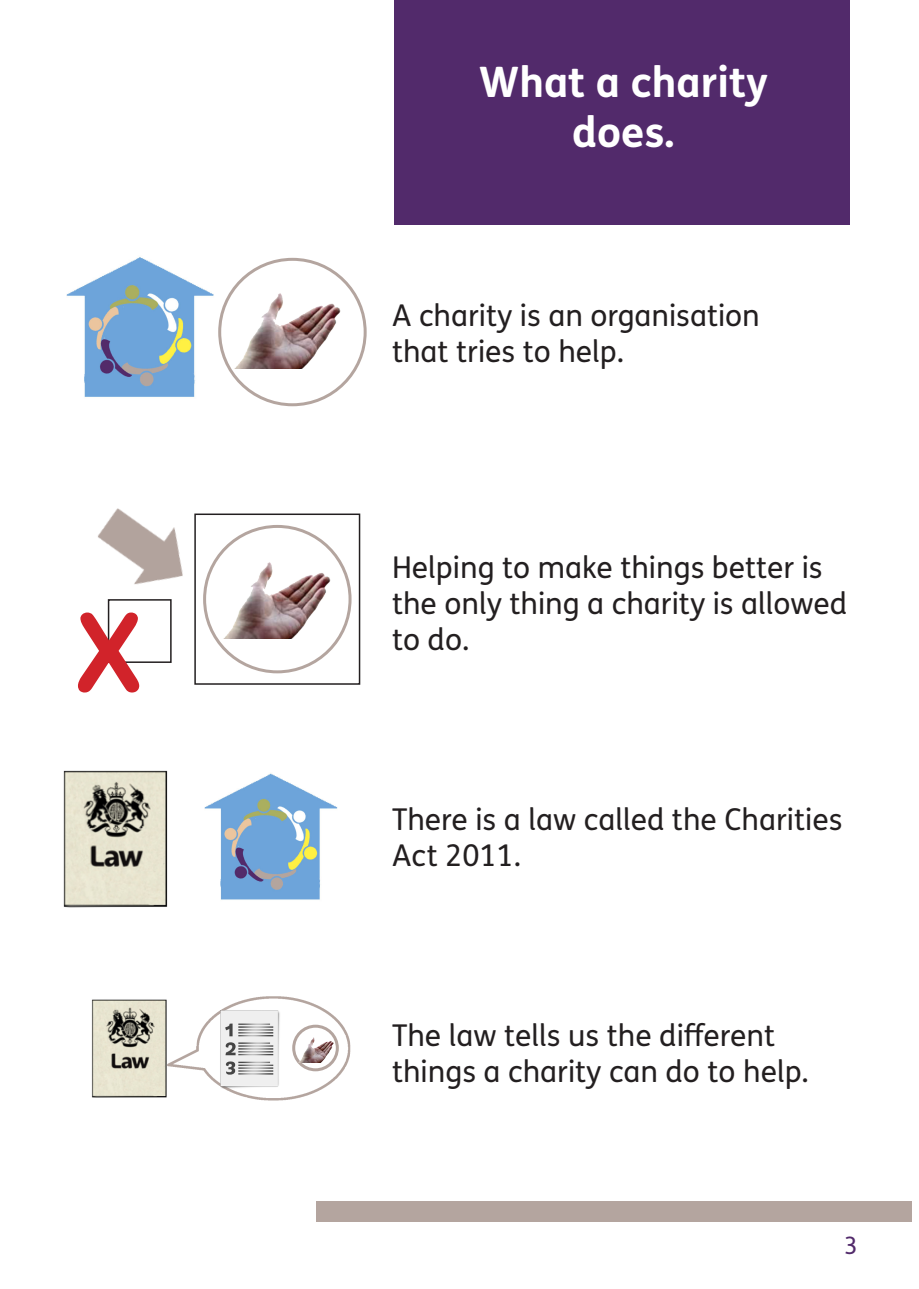
<style>
.page{position:relative;width:919px;height:1289px;background:#fff}
.page>*{position:absolute;margin:0;border:0;box-sizing:border-box;transform-origin:0 0}
.t1{font:108px "Arial Rounded MT Bold";color:#d1232a}
.t2{font:700 42px "FS Me Pro";color:#fff}
.t3{font:30px/36px "FS Me Pro";color:#231f20}
.t4{font:24px "FS Me Pro";color:#522a6b}
</style>
<div class="page">
<div style="left:316px;top:1201px;width:595px;height:21px;background:#b4a59f"></div>
<img style="left:167px;top:996px;width:184px;height:105px">
<div style="left:394px;top:0;width:455px;height:225px;background:#522a6b"></div>
<img style="left:208px;top:1008px;width:80px;height:80px">
<img style="left:67px;top:257px;width:147px;height:140px">
<img style="left:205px;top:773px;width:133px;height:127px">
<div style="left:218px;top:258px;width:148px;height:148px;border:3px solid #b4a59f;border-radius:50%"></div>
<div style="left:194px;top:513px;width:166px;height:171px;border:2px solid #231f20"></div>
<div style="left:203px;top:525px;width:148px;height:148px;border:3px solid #b4a59f;border-radius:50%"></div>
<div style="left:108px;top:599px;width:64px;height:64px;border:2px solid #231f20"></div>
<div style="left:292px;top:1024px;width:47px;height:47px;border:3px solid #b4a59f;border-radius:50%"></div>
<img style="left:63px;top:770px;width:104px;height:137px">
<img style="left:92px;top:999px;width:75px;height:98px">
<img style="left:297px;top:1036px;width:44px;height:26px">
<img style="left:216px;top:560px;width:115px;height:78px">
<img style="left:227px;top:290px;width:114px;height:79px">
<img style="left:98px;top:508px;width:85px;height:77px">
<h1 class="t1" style="left:76px;top:589px;width:67px">X</h1>
<p class="t2" style="left:479px;top:49px;width:291px">What a charity</p>
<p class="t2" style="left:572px;top:100px;width:104px">does.</p>
<p class="t3" style="left:392px;top:297px;width:369px">A charity is an organisation</p>
<p class="t3" style="left:392px;top:333px;width:233px">that tries to help.</p>
<p class="t3" style="left:392px;top:549px;width:456px">Helping to make things better is the only thing a charity is allowed to do.</p>
<p class="t3" style="left:392px;top:801px;width:452px">There is a law called the Charities<br>Act 2011.</p>
<p class="t3" style="left:392px;top:1017px;width:418px">The law tells us the different things a charity can do to help.</p>
<p class="t4" style="left:844px;top:1228px;width:15px">3</p>
</div>
